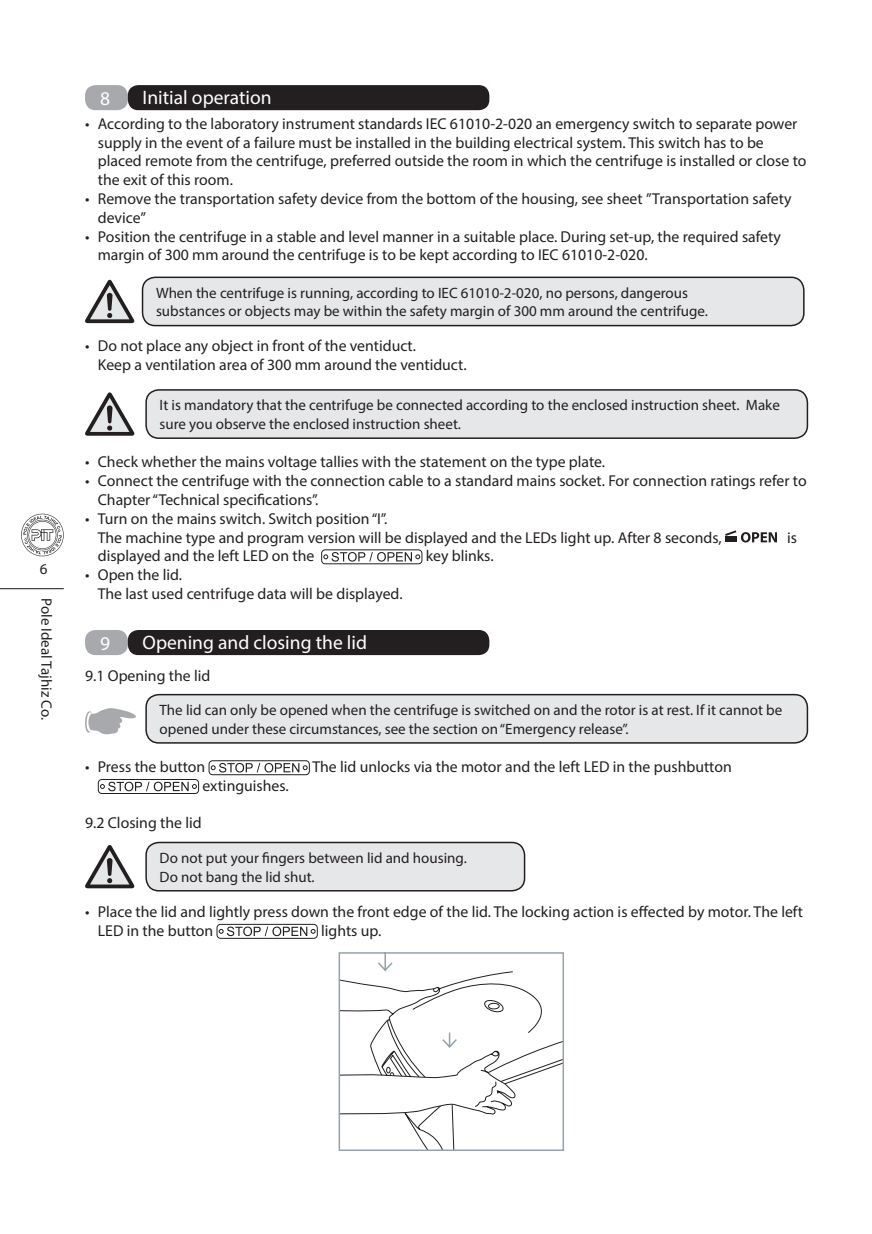
<style>
.page{position:relative;width:872px;height:1234px;background:#fff}
.page>*{position:absolute;margin:0;border:0;box-sizing:border-box;transform-origin:0 0}
.t1{font:19.5px "Myriad Pro";color:#fff}
.t2{font:15.75px/18.8px "Myriad Pro";color:#231f20}
.t3{font:15px/18.8px "Myriad Pro";color:#231f20}
</style>
<div class="page">
<hr style="left:0;top:588px;width:64px;height:1px;background:#231f20">
<svg style="left:21px;top:513px;width:43px;height:43px"></svg>
<div style="left:85px;top:85px;width:43px;height:25px;background:#a8a9ad;border-radius:10px"></div>
<div style="left:128px;top:85px;width:361px;height:25px;background:#231f20;border-radius:10px"></div>
<svg style="left:85px;top:279px;width:50px;height:44px"></svg>
<div style="left:142px;top:277px;width:662px;height:48px;background:#e6e7e9;border-radius:13px"></div>
<div style="left:142px;top:276px;width:662px;height:50px;border:2px solid #231f20;border-radius:13px"></div>
<svg style="left:85px;top:392px;width:50px;height:43px"></svg>
<div style="left:146px;top:390px;width:661px;height:48px;background:#e6e7e9;border-radius:13px"></div>
<div style="left:145px;top:389px;width:663px;height:50px;border:2px solid #231f20;border-radius:13px"></div>
<svg style="left:725px;top:530px;width:52px;height:12px"></svg>
<div style="left:321px;top:549px;width:101px;height:15px;border:1px solid #231f20;border-radius:4px"></div>
<svg style="left:323px;top:552px;width:97px;height:9px"></svg>
<div style="left:85px;top:630px;width:43px;height:25px;background:#a8a9ad;border-radius:10px"></div>
<div style="left:128px;top:630px;width:361px;height:25px;background:#231f20;border-radius:10px"></div>
<svg style="left:85px;top:708px;width:51px;height:26px"></svg>
<div style="left:146px;top:694px;width:661px;height:48px;background:#e6e7e9;border-radius:13px"></div>
<div style="left:145px;top:693px;width:663px;height:50px;border:2px solid #231f20;border-radius:13px"></div>
<div style="left:209px;top:760px;width:101px;height:15px;border:1px solid #231f20;border-radius:4px"></div>
<svg style="left:211px;top:763px;width:97px;height:9px"></svg>
<div style="left:98px;top:778px;width:101px;height:15px;border:1px solid #231f20;border-radius:4px"></div>
<svg style="left:100px;top:781px;width:97px;height:10px"></svg>
<svg style="left:85px;top:845px;width:50px;height:43px"></svg>
<div style="left:146px;top:842px;width:378px;height:48px;background:#e6e7e9;border-radius:13px"></div>
<div style="left:145px;top:841px;width:380px;height:50px;border:2px solid #231f20;border-radius:13px"></div>
<div style="left:216px;top:923px;width:102px;height:15px;border:1px solid #231f20;border-radius:4px"></div>
<svg style="left:219px;top:926px;width:96px;height:9px"></svg>
<svg style="left:338px;top:952px;width:226px;height:199px"></svg>
<p class="t3" style="left:40px;top:559px;width:9px">6</p>
<p class="t3" style="left:56px;top:598px;width:123px;rotate:90deg">Pole Ideal Tajhiz Co.</p>
<p class="t1" style="left:100px;top:86px;width:12px">8</p>
<p class="t1" style="left:143px;top:86px;width:131px">Initial operation</p>
<p class="t2" style="left:98px;top:114px;width:710px;text-indent:-13px">• According to the laboratory instrument standards IEC 61010-2-020 an emergency switch to separate power supply in the event of a failure must be installed in the building electrical system. This switch has to be placed remote from the centrifuge, preferred outside the room in which the centrifuge is installed or close to the exit of this room.</p>
<p class="t2" style="left:98px;top:189px;width:695px;text-indent:-13px">• Remove the transportation safety device from the bottom of the housing, see sheet ”Transportation safety device”</p>
<p class="t2" style="left:98px;top:226px;width:684px;text-indent:-13px">• Position the centrifuge in a stable and level manner in a suitable place. During set-up, the required safety margin of 300 mm around the centrifuge is to be kept according to IEC 61010-2-020.</p>
<p class="t3" style="left:156px;top:283px;width:553px">When the centrifuge is running, according to IEC 61010-2-020, no persons, dangerous substances or objects may be within the safety margin of 300 mm around the centrifuge.</p>
<p class="t2" style="left:98px;top:336px;width:370px;text-indent:-13px">• Do not place any object in front of the ventiduct.<br>Keep a ventilation area of 300 mm around the ventiduct.</p>
<p class="t3" style="left:160px;top:395px;width:621px">It is mandatory that the centrifuge be connected according to the enclosed instruction sheet. Make sure you observe the enclosed instruction sheet.</p>
<p class="t2" style="left:85px;top:452px;width:521px">• Check whether the mains voltage tallies with the statement on the type plate.</p>
<p class="t2" style="left:98px;top:471px;width:710px;text-indent:-13px">• Connect the centrifuge with the connection cable to a standard mains socket. For connection ratings refer to<br>Chapter “Technical specifications”.</p>
<p class="t2" style="left:98px;top:508px;width:625px;text-indent:-13px">• Turn on the mains switch. Switch position “I”.<br>The machine type and program version will be displayed and the LEDs light up. After 8 seconds,</p>
<p class="t2" style="left:787px;top:527px;width:11px">is</p>
<p class="t2" style="left:98px;top:546px;width:218px">displayed and the left LED on the</p>
<p class="t2" style="left:426px;top:546px;width:69px">key blinks.</p>
<p class="t2" style="left:98px;top:565px;width:306px;text-indent:-13px">• Open the lid.<br>The last used centrifuge data will be displayed.</p>
<p class="t1" style="left:100px;top:631px;width:12px">9</p>
<p class="t1" style="left:143px;top:630px;width:226px">Opening and closing the lid</p>
<p class="t2" style="left:85px;top:665px;width:127px">9.1 Opening the lid</p>
<p class="t3" style="left:160px;top:700px;width:624px">The lid can only be opened when the centrifuge is switched on and the rotor is at rest. If it cannot be opened under these circumstances, see the section on “Emergency release”.</p>
<p class="t2" style="left:85px;top:757px;width:122px">• Press the button</p>
<p class="t2" style="left:312px;top:757px;width:421px">The lid unlocks via the motor and the left LED in the pushbutton</p>
<p class="t2" style="left:202px;top:775px;width:88px">extinguishes.</p>
<p class="t2" style="left:85px;top:813px;width:118px">9.2 Closing the lid</p>
<p class="t3" style="left:160px;top:848px;width:309px">Do not put your fingers between lid and housing.<br>Do not bang the lid shut.</p>
<p class="t2" style="left:98px;top:901px;width:706px;text-indent:-13px">• Place the lid and lightly press down the front edge of the lid. The locking action is effected by motor. The left<br>LED in the button</p>
<p class="t2" style="left:321px;top:920px;width:62px">lights up.</p>
</div>
